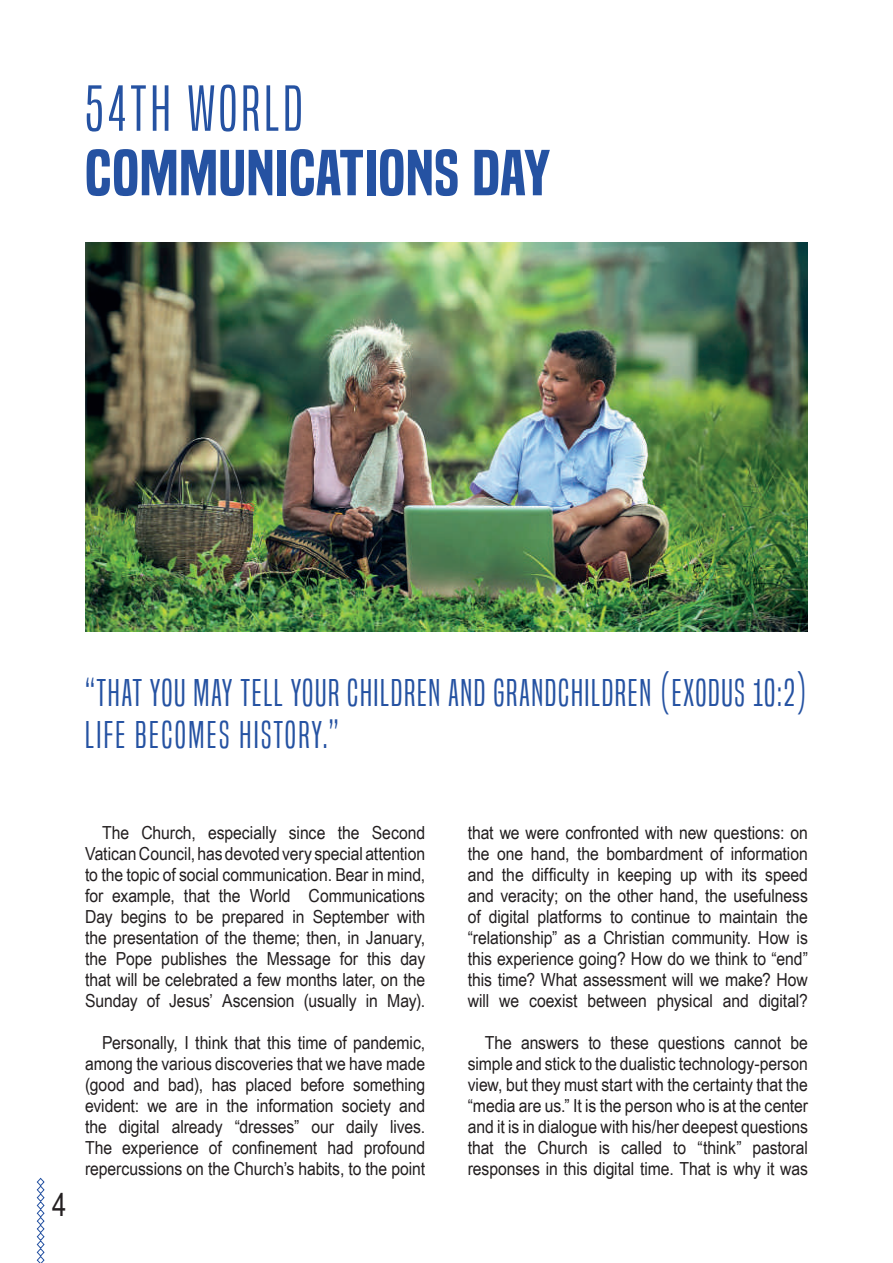
<style>
.page{position:relative;width:893px;height:1263px;background:#fff}
.page>*{position:absolute;margin:0;border:0;box-sizing:border-box;transform-origin:0 0}
.t1{font:60px "Built Titling Sb";letter-spacing:.01em;color:#2552a2;scale:1.13 1}
.t2{font:60px "Built Titling Lt";letter-spacing:.06em;color:#2552a2;scale:1.13 1}
.t3{font:36px/42px "Built Titling Lt";letter-spacing:.04em;color:#2552a2;scale:1.13 1}
.t4{font:31.5px "Arial Narrow";color:#231f20}
.t5{font:18px/21px "Arial Narrow";letter-spacing:-.005em;color:#231f20;text-align:justify;scale:1.07 1}
</style>
<div class="page">
<svg style="left:36px;top:1177px;width:9px;height:86px"></svg>
<img style="left:85px;top:242px;width:723px;height:389px">
<h1 class="t2" style="left:85px;top:73px;width:194px">54TH WORLD</h1>
<h1 class="t1" style="left:85px;top:138px;width:413px">COMMUNICATIONS DAY</h1>
<h2 class="t3" style="left:85px;top:672px;width:641px">“THAT YOU MAY TELL YOUR CHILDREN AND GRANDCHILDREN (EXODUS 10:2)<br>LIFE BECOMES HISTORY.”</h2>
<h3 class="t4" style="left:52px;top:1181px;width:16px">4</h3>
<p class="t5" style="left:85px;top:821px;width:319px;text-indent:17px">The Church, especially since the Second Vatican Council, has devoted very special attention to the topic of social communication. Bear in mind, for example, that the World Communications Day begins to be prepared in September with the presentation of the theme; then, in January, the Pope publishes the Message for this day that will be celebrated a few months later, on the Sunday of Jesus’ Ascension (usually in May).</p>
<p class="t5" style="left:85px;top:1031px;width:319px;text-indent:17px">Personally, I think that this time of pandemic, among the various discoveries that we have made (good and bad), has placed before something evident: we are in the information society and the digital already “dresses” our daily lives.<br>The experience of confinement had profound repercussions on the Church’s habits, to the point</p>
<p class="t5" style="left:468px;top:821px;width:319px">that we were confronted with new questions: on the one hand, the bombardment of information and the difficulty in keeping up with its speed and veracity; on the other hand, the usefulness of digital platforms to continue to maintain the “relationship” as a Christian community. How is this experience going? How do we think to “end” this time? What assessment will we make? How will we coexist between physical and digital?</p>
<p class="t5" style="left:468px;top:1031px;width:319px;text-indent:17px">The answers to these questions cannot be simple and stick to the dualistic technology-person view, but they must start with the certainty that the “media are us.” It is the person who is at the center and it is in dialogue with his/her deepest questions that the Church is called to “think” pastoral responses in this digital time. That is why it was</p>
</div>
